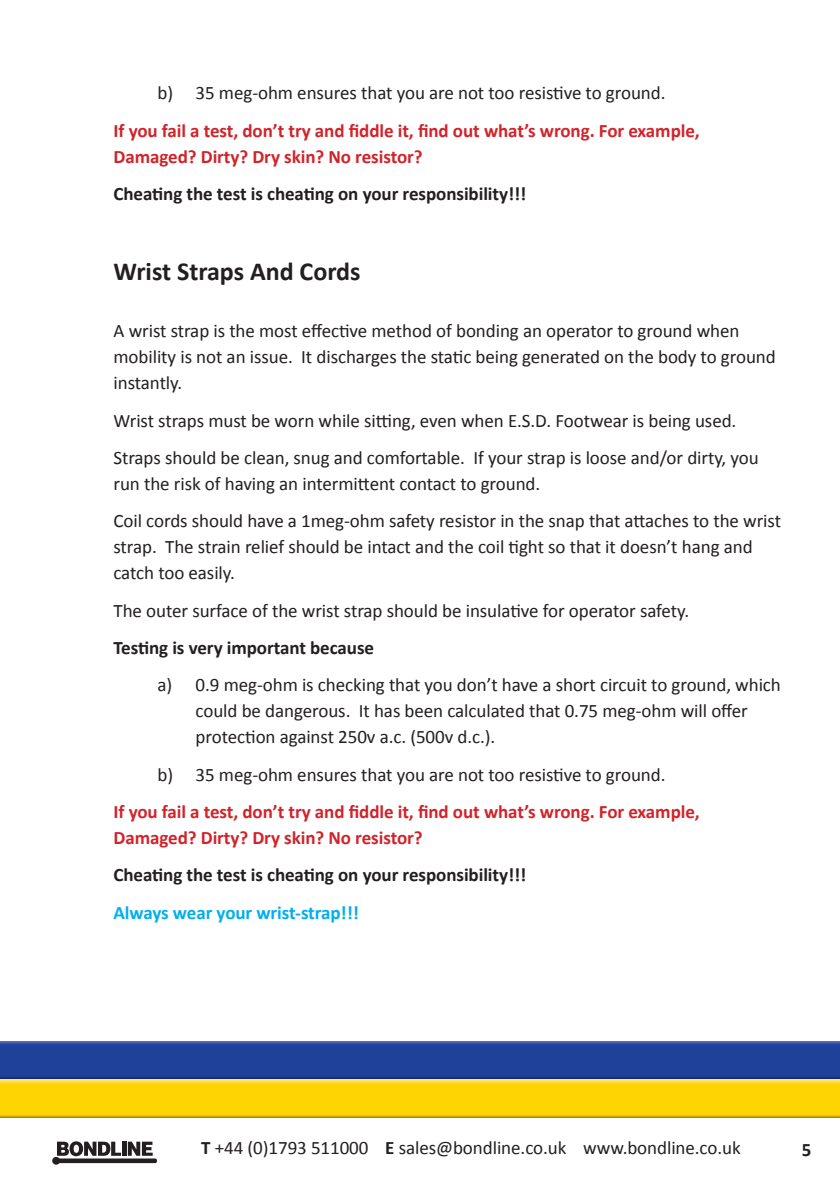
<style>
.page{position:relative;width:840px;height:1191px;background:#fff}
.page>*{position:absolute;margin:0;border:0;box-sizing:border-box;transform-origin:0 0}
.t1{font:700 26px "Calibri";color:#231f20}
.t2{font:19px/26px "Calibri";letter-spacing:-.005em;color:#231f20}
.t3{font:700 19px/26px "Calibri";letter-spacing:-.005em;color:#d1232a}
.t4{font:700 19px "Calibri";letter-spacing:-.005em;color:#231f20}
.t5{font:700 19px "Calibri";letter-spacing:-.005em;color:#00aeef}
.s1{font-weight:700}
</style>
<div class="page">
<div style="left:0;top:1040px;width:839px;height:39px;background:#20419a"></div>
<svg style="left:0;top:1040px;width:839px;height:4px;background:#7689c0"></svg>
<svg style="left:0;top:1077px;width:839px;height:2px;background:#172f72"></svg>
<div style="left:0;top:1079px;width:839px;height:39px;background:#fed503"></div>
<svg style="left:0;top:1079px;width:839px;height:4px;background:#fee261"></svg>
<svg style="left:0;top:1115px;width:839px;height:3px;background:#c7a601"></svg>
<svg style="left:52px;top:1156px;width:8px;height:8px"></svg>
<div style="left:57px;top:1158px;width:100px;height:5px;background:#231f20;border-radius:2px"></div>
<svg style="left:57px;top:1141px;width:64px;height:15px"></svg>
<hr style="left:122px;top:1141px;width:4px;height:14px;background:#231f20">
<svg style="left:128px;top:1141px;width:25px;height:14px"></svg>
<p class="t2" style="left:157px;top:80px;width:509px">b) 35 meg-ohm ensures that you are not too resistive to ground.</p>
<p class="t3" style="left:113px;top:117px;width:587px">If you fail a test, don’t try and fiddle it, find out what’s wrong. For example,<br>Damaged? Dirty? Dry skin? No resistor?</p>
<p class="t4" style="left:113px;top:182px;width:414px">Cheating the test is cheating on your responsibility!!!</p>
<h1 class="t1" style="left:113px;top:255px;width:248px">Wrist Straps And Cords</h1>
<p class="t2" style="left:113px;top:318px;width:663px">A wrist strap is the most effective method of bonding an operator to ground when mobility is not an issue. It discharges the static being generated on the body to ground instantly.</p>
<p class="t2" style="left:113px;top:401px;width:646px;line-height:37.4px">Wrist straps must be worn while sitting, even when E.S.D. Footwear is being used.<br>Straps should be clean, snug and comfortable. If your strap is loose and/or dirty, you</p>
<p class="t2" style="left:113px;top:465px;width:668px;line-height:37.4px">run the risk of having an intermittent contact to ground.<br>Coil cords should have a 1meg-ohm safety resistor in the snap that attaches to the wrist</p>
<p class="t2" style="left:113px;top:534px;width:640px">strap. The strain relief should be intact and the coil tight so that it doesn’t hang and catch too easily.</p>
<p class="t2" style="left:113px;top:597px;width:577px">The outer surface of the wrist strap should be insulative for operator safety.</p>
<p class="t4" style="left:113px;top:635px;width:262px">Testing is very important because</p>
<p class="t2" style="left:195px;top:672px;width:586px;text-indent:-38px">a) 0.9 meg-ohm is checking that you don’t have a short circuit to ground, which could be dangerous. It has been calculated that 0.75 meg-ohm will offer protection against 250v a.c. (500v d.c.).</p>
<p class="t2" style="left:157px;top:761px;width:509px">b) 35 meg-ohm ensures that you are not too resistive to ground.</p>
<p class="t3" style="left:113px;top:798px;width:587px">If you fail a test, don’t try and fiddle it, find out what’s wrong. For example,<br>Damaged? Dirty? Dry skin? No resistor?</p>
<p class="t4" style="left:113px;top:863px;width:414px">Cheating the test is cheating on your responsibility!!!</p>
<p class="t5" style="left:113px;top:900px;width:247px">Always wear your wrist-strap!!!</p>
<p class="t2" style="left:201px;top:1135px;width:540px"><span class="s1">T</span> +44 (0)1793 511000 <span class="s1">E</span> sales@bondline.co.uk www.bondline.co.uk</p>
<p class="t4" style="left:801px;top:1137px;width:11px">5</p>
</div>
